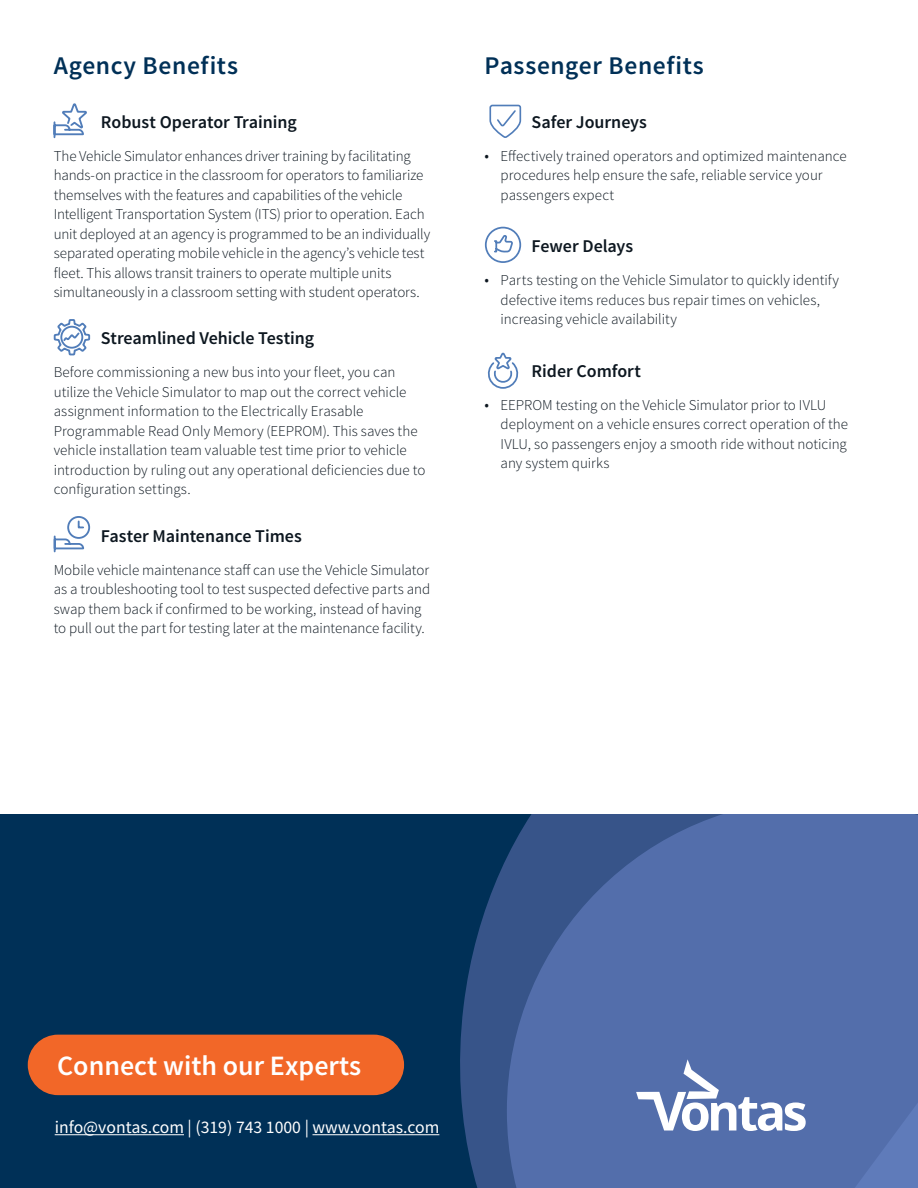
<style>
.page{position:relative;width:918px;height:1188px;background:#fff}
.page>*{position:absolute;margin:0;border:0;box-sizing:border-box;transform-origin:0 0}
.t1{font:600 28.05px "Source Sans Pro";color:#fff}
.Body_Header_-_Overvi{font:600 25.5px "Source Sans Pro";letter-spacing:.025em;color:#003057}
.Feature_Titles{font:600 18px "Source Sans Pro";letter-spacing:-.005em;color:#0d1720}
.t2{font:17.7px "Source Sans Pro";color:#fff}
.Main_Body_Copy{font:300 15px/19.5px "Source Sans Pro";letter-spacing:-.005em;color:#0d1720}
.s1{font-size:16.5px}
</style>
<div class="page">
<div style="left:0;top:729px;width:918px;height:459px;background:#003057"></div>
<hr style="left:55px;top:1134px;width:129px;height:1px;background:#fff">
<hr style="left:313px;top:1134px;width:126px;height:1px;background:#fff">
<div style="left:28px;top:1035px;width:376px;height:60px;background:#f26728;border-radius:30px"></div>
<svg style="left:460px;top:814px;width:458px;height:374px;fill:#536eab"></svg>
<svg style="left:636px;top:1059px;width:170px;height:72px"></svg>
<div style="left:0;top:696px;width:918px;height:118px;background:#fff"></div>
<svg style="left:489px;top:104px;width:33px;height:34px"></svg>
<svg style="left:484px;top:226px;width:38px;height:37px"></svg>
<svg style="left:53px;top:516px;width:38px;height:37px"></svg>
<svg style="left:53px;top:319px;width:38px;height:37px"></svg>
<svg style="left:53px;top:103px;width:34px;height:36px"></svg>
<svg style="left:487px;top:352px;width:31px;height:37px"></svg>
<p class="Body_Header_-_Overvi" style="left:54px;top:49px;width:186px">Agency Benefits</p>
<p class="Body_Header_-_Overvi" style="left:484px;top:49px;width:221px">Passenger Benefits</p>
<p class="Feature_Titles" style="left:101px;top:110px;width:197px">Robust Operator Training</p>
<p class="Main_Body_Copy" style="left:54px;top:146px;width:378px">The Vehicle Simulator enhances driver training by facilitating hands-on practice in the classroom for operators to familiarize themselves with the features and capabilities of the vehicle Intelligent Transportation System (ITS) prior to operation. Each unit deployed at an agency is programmed to be an individually separated operating mobile vehicle in the agency’s vehicle test fleet. This allows transit trainers to operate multiple units simultaneously in a classroom setting with student operators.</p>
<p class="Feature_Titles" style="left:101px;top:327px;width:215px">Streamlined Vehicle Testing</p>
<p class="Main_Body_Copy" style="left:54px;top:363px;width:373px">Before commissioning a new bus into your fleet, you can utilize the Vehicle Simulator to map out the correct vehicle assignment information to the Electrically Erasable Programmable Read Only Memory (EEPROM). This saves the vehicle installation team valuable test time prior to vehicle introduction by ruling out any operational deficiencies due to configuration settings.</p>
<p class="Feature_Titles" style="left:101px;top:524px;width:202px">Faster Maintenance Times</p>
<p class="Main_Body_Copy" style="left:54px;top:560px;width:378px">Mobile vehicle maintenance staff can use the Vehicle Simulator as a troubleshooting tool to test suspected defective parts and swap them back if confirmed to be working, instead of having to pull out the part for testing later at the maintenance facility.</p>
<p class="Feature_Titles" style="left:532px;top:110px;width:117px">Safer Journeys</p>
<p class="Main_Body_Copy" style="left:501px;top:146px;width:348px;text-indent:-16px"><span class="s1">•</span> Effectively trained operators and optimized maintenance procedures help ensure the safe, reliable service your passengers expect</p>
<p class="Feature_Titles" style="left:532px;top:235px;width:103px">Fewer Delays</p>
<p class="Main_Body_Copy" style="left:501px;top:271px;width:340px;text-indent:-16px"><span class="s1">•</span> Parts testing on the Vehicle Simulator to quickly identify defective items reduces bus repair times on vehicles, increasing vehicle availability</p>
<p class="Feature_Titles" style="left:532px;top:360px;width:111px">Rider Comfort</p>
<p class="Main_Body_Copy" style="left:501px;top:395px;width:349px;text-indent:-16px"><span class="s1">•</span> EEPROM testing on the Vehicle Simulator prior to IVLU deployment on a vehicle ensures correct operation of the IVLU, so passengers enjoy a smooth ride without noticing any system quirks</p>
<h1 class="t1" style="left:57px;top:1048px;width:306px">Connect with our Experts</h1>
<p class="t2" style="left:55px;top:1116px;width:386px">info@vontas.com | (319) 743 1000 | www.vontas.com</p>
</div>
